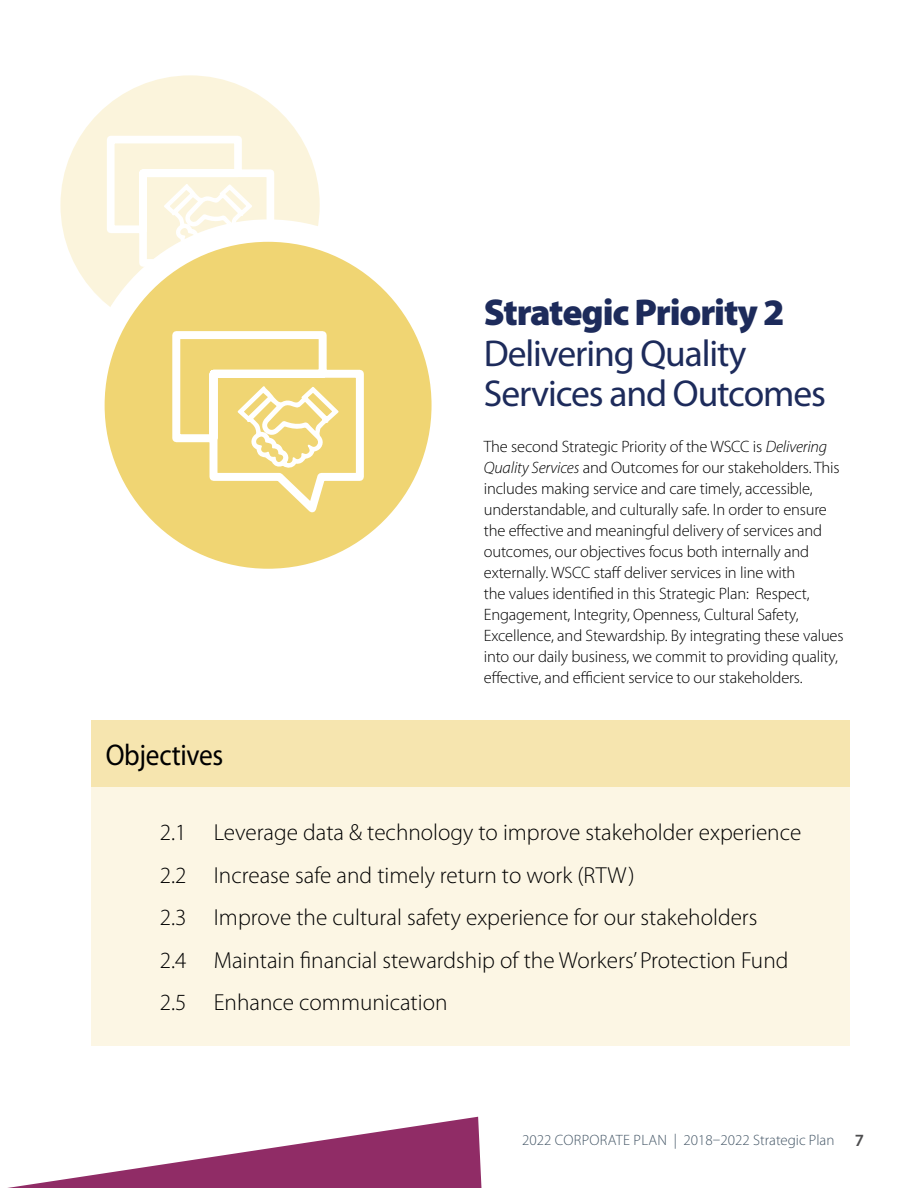
<style>
.page{position:relative;width:918px;height:1188px;background:#fff}
.page>*{position:absolute;margin:0;border:0;box-sizing:border-box;transform-origin:0 0}
.t1{font:37.5px/40.5px "Myriad Pro";letter-spacing:-.03em;color:#1d2b5b}
.t2{font:900 37.5px "Myriad Pro";letter-spacing:-.03em;color:#1d2b5b}
.t3{font:30px "Myriad Pro";letter-spacing:-.01em;color:#000;scale:.91 1}
.t4{font:300 23.25px/42.6px "Myriad Pro";color:#000}
.t5{font:300 16.5px/21px "Myriad Pro";letter-spacing:-.01em;color:#000}
.t6{font:300 15px "Myriad Pro";color:#455767}
.s1{font-style:italic}
.s2{font-weight:600;font-size:17.25px;color:#4d4d4f}
</style>
<div class="page">
<svg style="left:7px;top:1117px;width:475px;height:71px"></svg>
<svg style="left:50px;top:65px;width:280px;height:280px;fill:#fbf4dc"></svg>
<div style="left:39px;top:54px;width:302px;height:302px;border:22px solid #fff;border-radius:50%"></div>
<svg style="left:103px;top:132px;width:175px;height:173px"></svg>
<div style="left:91px;top:720px;width:759px;height:67px;background:#f6e5af"></div>
<div style="left:91px;top:787px;width:759px;height:259px;background:#fcf6e4"></div>
<svg style="left:93px;top:231px;width:350px;height:349px;background:#f2db88"></svg>
<div style="left:82px;top:219px;width:372px;height:372px;border:22px solid #fff;border-radius:50%"></div>
<svg style="left:168px;top:327px;width:200px;height:196px"></svg>
<h2 class="t3" style="left:106px;top:737px;width:131px">Objectives</h2>
<h1 class="t2" style="left:484px;top:291px;width:302px">Strategic Priority 2</h1>
<h1 class="t1" style="left:484px;top:333px;width:344px">Delivering Quality<br>Services and Outcomes</h1>
<p class="t5" style="left:484px;top:436px;width:361px">The second Strategic Priority of the WSCC is <span class="s1">Delivering Quality Services</span> and Outcomes for our stakeholders. This includes making service and care timely, accessible, understandable, and culturally safe. In order to ensure the effective and meaningful delivery of services and outcomes, our objectives focus both internally and externally. WSCC staff deliver services in line with<br>the values identified in this Strategic Plan: Respect, Engagement, Integrity, Openness, Cultural Safety, Excellence, and Stewardship. By integrating these values into our daily business, we commit to providing quality, effective, and efficient service to our stakeholders.</p>
<p class="t4" style="left:160px;top:811px;width:643px">2.1 Leverage data &amp; technology to improve stakeholder experience 2.2 Increase safe and timely return to work (RTW)<br>2.3 Improve the cultural safety experience for our stakeholders<br>2.4 Maintain financial stewardship of the Workers’ Protection Fund 2.5 Enhance communication</p>
<p class="t6" style="left:522px;top:1131px;width:343px">2022 CORPORATE PLAN | 2018–2022 Strategic Plan <span class="s2">7</span></p>
</div>
